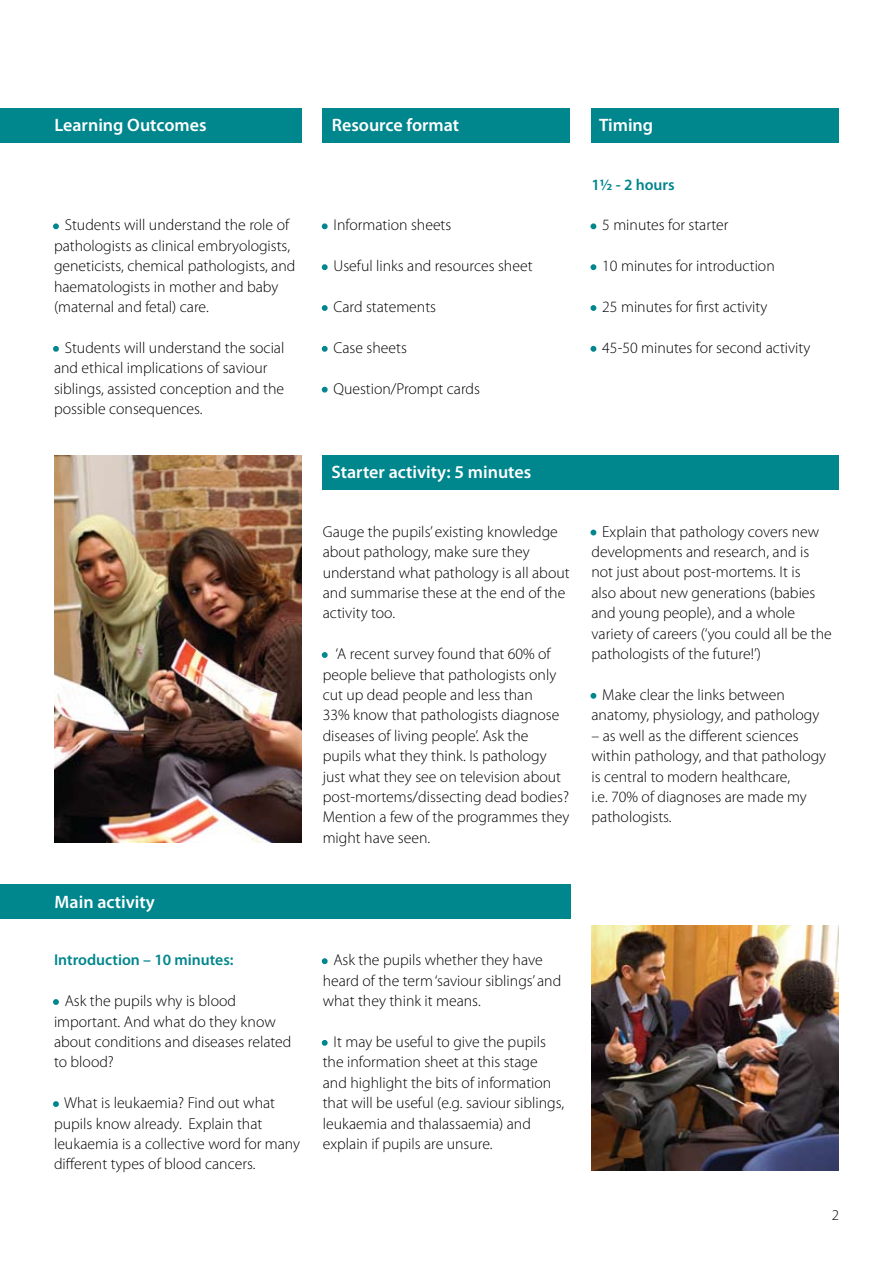
<style>
.page{position:relative;width:893px;height:1263px;background:#fff}
.page>*{position:absolute;margin:0;border:0;box-sizing:border-box;transform-origin:0 0}
.t1{font:600 18px "Myriad Pro";color:#fff}
.t2{font:300 15.75px/20.4px "Myriad Pro";color:#000}
.t3{font:600 15.75px "Myriad Pro";color:#00868d}
.t4{font:300 15px "Myriad Pro";color:#000}
.s1{color:#00868d}
</style>
<div class="page">
<svg style="left:53px;top:223px;width:6px;height:6px"></svg>
<svg style="left:53px;top:346px;width:6px;height:6px"></svg>
<svg style="left:322px;top:652px;width:6px;height:6px"></svg>
<svg style="left:53px;top:999px;width:6px;height:6px"></svg>
<svg style="left:53px;top:1101px;width:6px;height:6px"></svg>
<svg style="left:322px;top:223px;width:6px;height:6px"></svg>
<svg style="left:322px;top:264px;width:6px;height:6px"></svg>
<svg style="left:322px;top:305px;width:6px;height:6px"></svg>
<svg style="left:322px;top:346px;width:6px;height:6px"></svg>
<svg style="left:322px;top:387px;width:6px;height:6px"></svg>
<svg style="left:590px;top:223px;width:6px;height:6px"></svg>
<svg style="left:590px;top:264px;width:6px;height:6px"></svg>
<svg style="left:590px;top:305px;width:6px;height:6px"></svg>
<svg style="left:590px;top:346px;width:6px;height:6px"></svg>
<div style="left:0;top:108px;width:301px;height:34px;background:#00868d"></div>
<div style="left:323px;top:108px;width:247px;height:34px;background:#00868d"></div>
<div style="left:323px;top:455px;width:516px;height:34px;background:#00868d"></div>
<div style="left:0;top:885px;width:570px;height:34px;background:#00868d"></div>
<div style="left:591px;top:108px;width:248px;height:34px;background:#00868d"></div>
<svg style="left:590px;top:530px;width:6px;height:5px"></svg>
<svg style="left:590px;top:693px;width:6px;height:6px"></svg>
<svg style="left:322px;top:958px;width:6px;height:6px"></svg>
<svg style="left:322px;top:1040px;width:6px;height:6px"></svg>
<img style="left:54px;top:455px;width:247px;height:388px">
<img style="left:591px;top:926px;width:248px;height:245px">
<p class="t1" style="left:55px;top:114px;width:154px">Learning Outcomes</p>
<p class="t1" style="left:332px;top:114px;width:129px">Resource format</p>
<p class="t2" style="left:54px;top:215px;width:243px"><span class="s1">•</span> Students will understand the role of pathologists as clinical embryologists, geneticists, chemical pathologists, and haematologists in mother and baby (maternal and fetal) care.</p>
<p class="t2" style="left:54px;top:337px;width:232px"><span class="s1">•</span> Students will understand the social and ethical implications of saviour siblings, assisted conception and the possible consequences.</p>
<p class="t1" style="left:55px;top:891px;width:102px">Main activity</p>
<p class="t3" style="left:54px;top:950px;width:181px">Introduction – 10 minutes:</p>
<p class="t2" style="left:54px;top:990px;width:239px"><span class="s1">•</span> Ask the pupils why is blood important. And what do they know about conditions and diseases related to blood?</p>
<p class="t2" style="left:54px;top:1092px;width:248px"><span class="s1">•</span> What is leukaemia? Find out what pupils know already. Explain that leukaemia is a collective word for many different types of blood cancers.</p>
<p class="t2" style="left:323px;top:215px;width:130px"><span class="s1">•</span> Information sheets</p>
<p class="t2" style="left:323px;top:256px;width:211px"><span class="s1">•</span> Useful links and resources sheet</p>
<p class="t2" style="left:323px;top:297px;width:115px"><span class="s1">•</span> Card statements</p>
<p class="t2" style="left:323px;top:337px;width:86px"><span class="s1">•</span> Case sheets</p>
<p class="t2" style="left:323px;top:378px;width:159px"><span class="s1">•</span> Question/Prompt cards</p>
<p class="t1" style="left:331px;top:461px;width:201px">Starter activity: 5 minutes</p>
<p class="t2" style="left:323px;top:521px;width:248px">Gauge the pupils’ existing knowledge about pathology, make sure they understand what pathology is all about and summarise these at the end of the activity too.</p>
<p class="t2" style="left:323px;top:643px;width:248px"><span class="s1">•</span> ‘A recent survey found that 60% of people believe that pathologists only cut up dead people and less than<br>33% know that pathologists diagnose diseases of living people’. Ask the pupils what they think. Is pathology just what they see on television about post-mortems/dissecting dead bodies?<br>Mention a few of the programmes they might have seen.</p>
<p class="t2" style="left:323px;top:950px;width:240px"><span class="s1">•</span> Ask the pupils whether they have heard of the term ‘saviour siblings’ and what they think it means.</p>
<p class="t2" style="left:323px;top:1031px;width:243px"><span class="s1">•</span> It may be useful to give the pupils the information sheet at this stage and highlight the bits of information that will be useful (e.g. saviour siblings, leukaemia and thalassaemia) and explain if pupils are unsure.</p>
<p class="t1" style="left:599px;top:114px;width:56px">Timing</p>
<p class="t3" style="left:591px;top:174px;width:85px">1½ - 2 hours</p>
<p class="t2" style="left:591px;top:215px;width:139px"><span class="s1">•</span> 5 minutes for starter</p>
<p class="t2" style="left:591px;top:256px;width:185px"><span class="s1">•</span> 10 minutes for introduction</p>
<p class="t2" style="left:591px;top:297px;width:178px"><span class="s1">•</span> 25 minutes for first activity</p>
<p class="t2" style="left:591px;top:337px;width:221px"><span class="s1">•</span> 45-50 minutes for second activity</p>
<p class="t2" style="left:591px;top:521px;width:242px"><span class="s1">•</span> Explain that pathology covers new developments and research, and is not just about post-mortems. It is<br>also about new generations (babies and young people), and a whole variety of careers (‘you could all be the pathologists of the future!’)</p>
<p class="t2" style="left:591px;top:684px;width:229px"><span class="s1">•</span> Make clear the links between anatomy, physiology, and pathology</p>
<p class="t2" style="left:591px;top:725px;width:236px">– as well as the different sciences within pathology, and that pathology is central to modern healthcare,<br>i.e. 70% of diagnoses are made my pathologists.</p>
<p class="t4" style="left:832px;top:1206px;width:9px">2</p>
</div>
